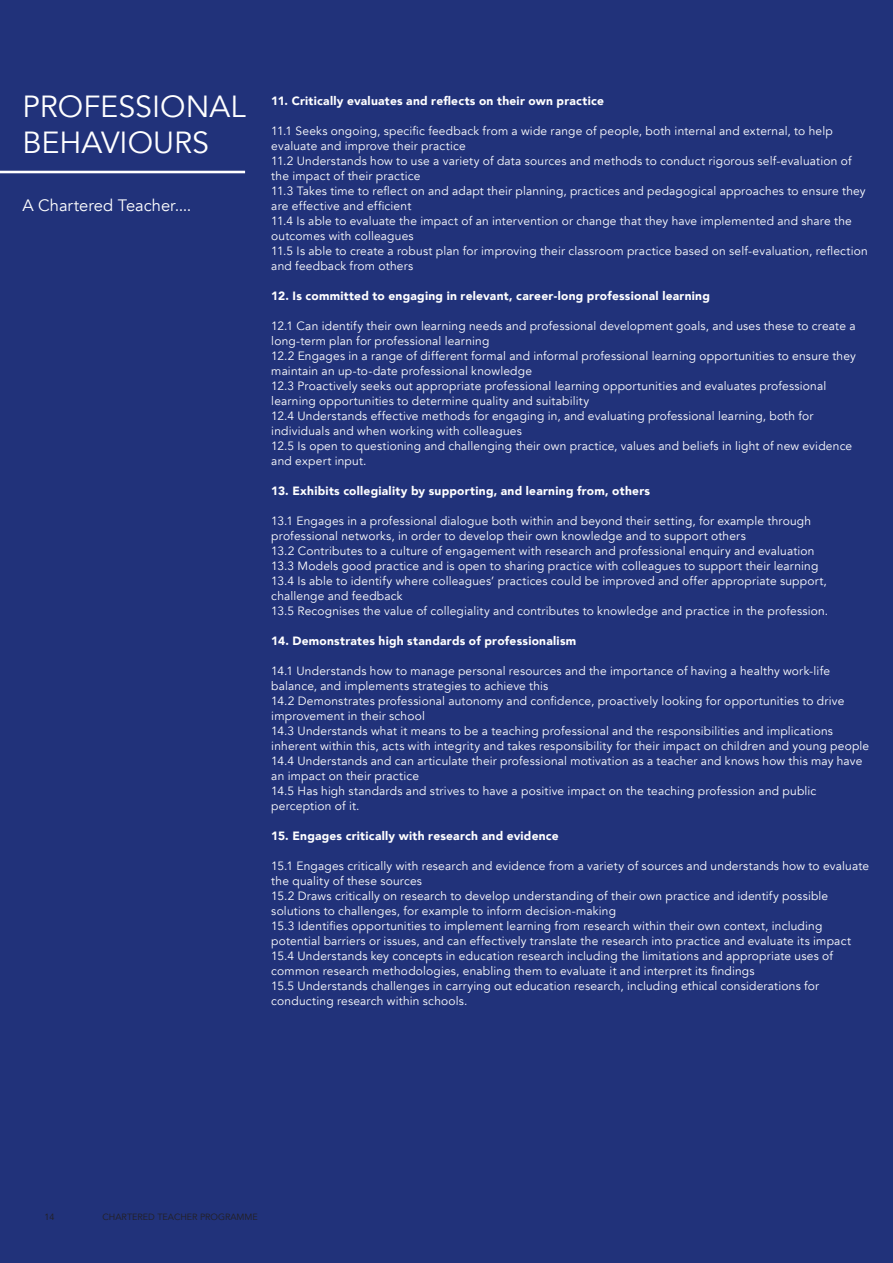
<style>
.page{position:relative;width:893px;height:1263px;background:#21327a}
.page>*{position:absolute;margin:0;border:0;box-sizing:border-box;transform-origin:0 0}
.Texto_de_titular_-_T{font:30.45px "Avenir";color:#fff}
.Texto_independiente{font:16.5px "Avenir";color:#fff}
.Texto_independiente-2{font:12px/15px "Avenir";letter-spacing:.015em;color:#fff}
.Texto_independiente-3{font:900 12px "Avenir";letter-spacing:.02em;color:#fff}
.t1{font:9px "Avenir";color:#231f20}
</style>
<div class="page">
<hr style="left:0;top:171px;width:245px;height:2px;background:#fff">
<p class="Texto_de_titular_-_T" style="left:22px;top:88px;width:225px">PROFESSIONAL</p>
<p class="Texto_de_titular_-_T" style="left:22px;top:124px;width:188px">BEHAVIOURS</p>
<p class="Texto_independiente" style="left:22px;top:195px;width:171px">A Chartered Teacher....</p>
<p class="Texto_independiente-3" style="left:271px;top:90px;width:334px">11. Critically evaluates and reflects on their own practice</p>
<p class="Texto_independiente-2" style="left:271px;top:123px;width:563px">11.1 Seeks ongoing, specific feedback from a wide range of people, both internal and external, to help evaluate and improve their practice</p>
<p class="Texto_independiente-2" style="left:271px;top:153px;width:582px">11.2 Understands how to use a variety of data sources and methods to conduct rigorous self-evaluation of the impact of their practice</p>
<p class="Texto_independiente-2" style="left:271px;top:183px;width:596px">11.3 Takes time to reflect on and adapt their planning, practices and pedagogical approaches to ensure they are effective and efficient</p>
<p class="Texto_independiente-2" style="left:271px;top:213px;width:582px">11.4 Is able to evaluate the impact of an intervention or change that they have implemented and share the outcomes with colleagues</p>
<p class="Texto_independiente-2" style="left:271px;top:243px;width:598px">11.5 Is able to create a robust plan for improving their classroom practice based on self-evaluation, reflection and feedback from others</p>
<p class="Texto_independiente-3" style="left:271px;top:285px;width:440px">12. Is committed to engaging in relevant, career-long professional learning</p>
<p class="Texto_independiente-2" style="left:271px;top:318px;width:586px">12.1 Can identify their own learning needs and professional development goals, and uses these to create a long-term plan for professional learning</p>
<p class="Texto_independiente-2" style="left:271px;top:348px;width:586px">12.2 Engages in a range of different formal and informal professional learning opportunities to ensure they maintain an up-to-date professional knowledge</p>
<p class="Texto_independiente-2" style="left:271px;top:378px;width:556px">12.3 Proactively seeks out appropriate professional learning opportunities and evaluates professional learning opportunities to determine quality and suitability</p>
<p class="Texto_independiente-2" style="left:271px;top:408px;width:544px">12.4 Understands effective methods for engaging in, and evaluating professional learning, both for individuals and when working with colleagues</p>
<p class="Texto_independiente-2" style="left:271px;top:438px;width:582px">12.5 Is open to questioning and challenging their own practice, values and beliefs in light of new evidence and expert input.</p>
<p class="Texto_independiente-3" style="left:271px;top:480px;width:380px">13. Exhibits collegiality by supporting, and learning from, others</p>
<p class="Texto_independiente-2" style="left:271px;top:513px;width:541px">13.1 Engages in a professional dialogue both within and beyond their setting, for example through professional networks, in order to develop their own knowledge and to support others</p>
<p class="Texto_independiente-2" style="left:271px;top:543px;width:545px">13.2 Contributes to a culture of engagement with research and professional enquiry and evaluation</p>
<p class="Texto_independiente-2" style="left:271px;top:558px;width:548px">13.3 Models good practice and is open to sharing practice with colleagues to support their learning</p>
<p class="Texto_independiente-2" style="left:271px;top:573px;width:557px">13.4 Is able to identify where colleagues’ practices could be improved and offer appropriate support, challenge and feedback</p>
<p class="Texto_independiente-2" style="left:271px;top:603px;width:558px">13.5 Recognises the value of collegiality and contributes to knowledge and practice in the profession.</p>
<p class="Texto_independiente-3" style="left:271px;top:630px;width:306px">14. Demonstrates high standards of professionalism</p>
<p class="Texto_independiente-2" style="left:271px;top:663px;width:560px">14.1 Understands how to manage personal resources and the importance of having a healthy work-life balance, and implements strategies to achieve this</p>
<p class="Texto_independiente-2" style="left:271px;top:693px;width:575px">14.2 Demonstrates professional autonomy and confidence, proactively looking for opportunities to drive improvement in their school</p>
<p class="Texto_independiente-2" style="left:271px;top:723px;width:599px">14.3 Understands what it means to be a teaching professional and the responsibilities and implications inherent within this, acts with integrity and takes responsibility for their impact on children and young people</p>
<p class="Texto_independiente-2" style="left:271px;top:753px;width:593px">14.4 Understands and can articulate their professional motivation as a teacher and knows how this may have an impact on their practice</p>
<p class="Texto_independiente-2" style="left:271px;top:783px;width:547px">14.5 Has high standards and strives to have a positive impact on the teaching profession and public perception of it.</p>
<p class="Texto_independiente-3" style="left:271px;top:825px;width:289px">15. Engages critically with research and evidence</p>
<p class="Texto_independiente-2" style="left:271px;top:858px;width:599px">15.1 Engages critically with research and evidence from a variety of sources and understands how to evaluate the quality of these sources</p>
<p class="Texto_independiente-2" style="left:271px;top:888px;width:558px">15.2 Draws critically on research to develop understanding of their own practice and identify possible solutions to challenges, for example to inform decision-making</p>
<p class="Texto_independiente-2" style="left:271px;top:918px;width:581px">15.3 Identifies opportunities to implement learning from research within their own context, including potential barriers or issues, and can effectively translate the research into practice and evaluate its impact</p>
<p class="Texto_independiente-2" style="left:271px;top:948px;width:563px">15.4 Understands key concepts in education research including the limitations and appropriate uses of common research methodologies, enabling them to evaluate it and interpret its findings</p>
<p class="Texto_independiente-2" style="left:271px;top:978px;width:549px">15.5 Understands challenges in carrying out education research, including ethical considerations for conducting research within schools.</p>
<p class="t1" style="left:45px;top:1211px;width:12px">14</p>
<p class="t1" style="left:103px;top:1211px;width:157px">CHARTERED TEACHER PROGRAMME</p>
</div>
